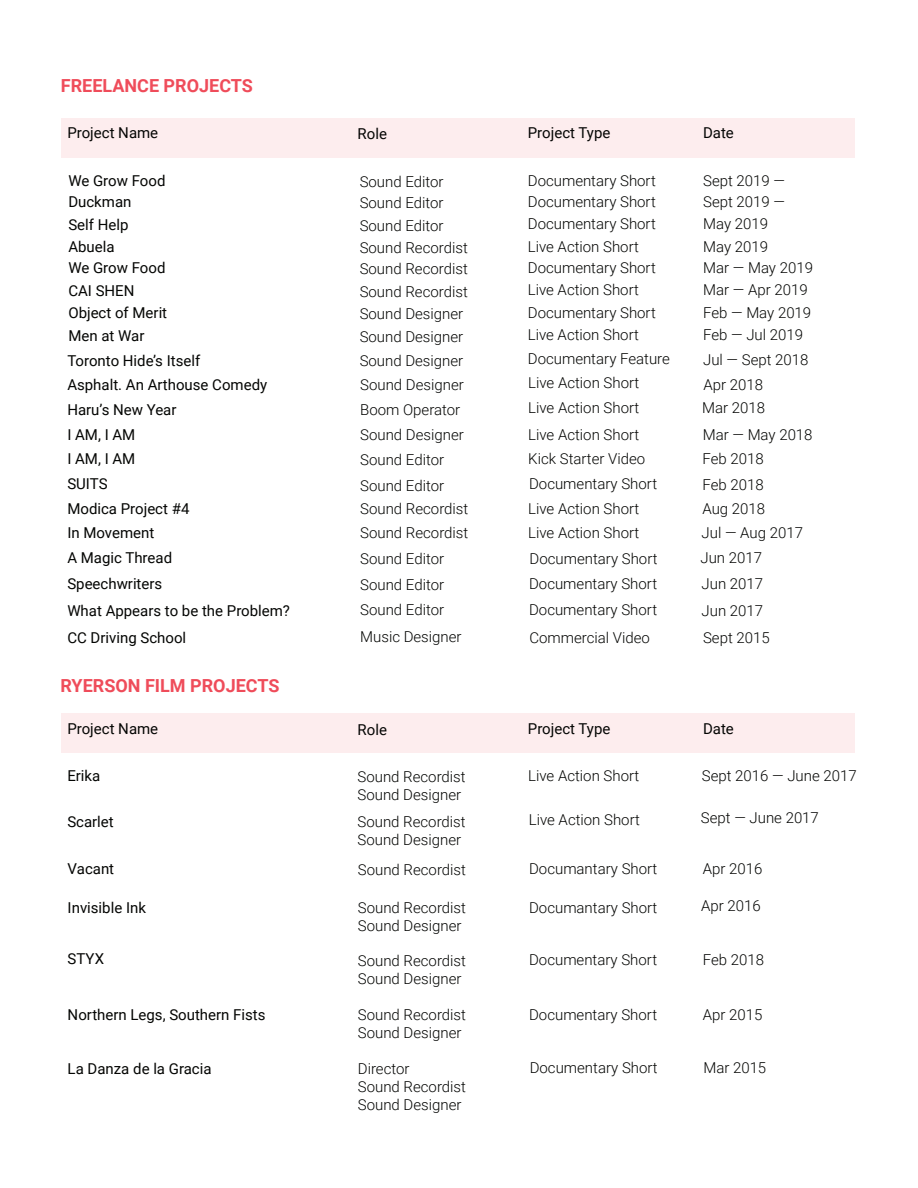
<style>
.page{position:relative;width:918px;height:1188px;background:#fff}
.page>*{position:absolute;margin:0;border:0;box-sizing:border-box;transform-origin:0 0}
.t1{font:700 18px "Roboto";color:#ef4c5a}
.t2{font:300 15px/18px "Roboto";color:#040503}
.t3{font:15px/24.8px "Roboto";color:#040503}
</style>
<div class="page">
<div style="left:61px;top:118px;width:793px;height:39px;background:#fdedee"></div>
<div style="left:61px;top:714px;width:793px;height:39px;background:#fdedee"></div>
<p class="t1" style="left:61px;top:73px;width:194px">FREELANCE PROJECTS</p>
<p class="t3" style="left:67px;top:120px;width:92px">Project Name</p>
<p class="t3" style="left:358px;top:121px;width:31px">Role</p>
<p class="t3" style="left:528px;top:120px;width:84px">Project Type</p>
<p class="t3" style="left:703px;top:120px;width:32px">Date</p>
<p class="t3" style="left:68px;top:168px;width:99px">We Grow Food</p>
<p class="t2" style="left:360px;top:172px;width:85px">Sound Editor</p>
<p class="t2" style="left:528px;top:171px;width:130px">Documentary Short</p>
<p class="t2" style="left:703px;top:171px;width:83px">Sept 2019 —</p>
<p class="t3" style="left:68px;top:189px;width:65px">Duckman</p>
<p class="t2" style="left:360px;top:193px;width:85px">Sound Editor</p>
<p class="t2" style="left:528px;top:192px;width:130px">Documentary Short</p>
<p class="t2" style="left:703px;top:192px;width:83px">Sept 2019 —</p>
<p class="t3" style="left:68px;top:212px;width:62px">Self Help</p>
<p class="t2" style="left:360px;top:216px;width:85px">Sound Editor</p>
<p class="t2" style="left:528px;top:214px;width:130px">Documentary Short</p>
<p class="t2" style="left:703px;top:214px;width:66px">May 2019</p>
<p class="t3" style="left:68px;top:234px;width:48px">Abuela</p>
<p class="t2" style="left:360px;top:238px;width:110px">Sound Recordist</p>
<p class="t2" style="left:528px;top:237px;width:113px">Live Action Short</p>
<p class="t2" style="left:703px;top:237px;width:66px">May 2019</p>
<p class="t3" style="left:68px;top:255px;width:99px">We Grow Food</p>
<p class="t2" style="left:360px;top:259px;width:110px">Sound Recordist</p>
<p class="t2" style="left:528px;top:258px;width:130px">Documentary Short</p>
<p class="t2" style="left:703px;top:258px;width:111px">Mar — May 2019</p>
<p class="t3" style="left:68px;top:278px;width:68px">CAI SHEN</p>
<p class="t2" style="left:360px;top:282px;width:110px">Sound Recordist</p>
<p class="t2" style="left:528px;top:280px;width:113px">Live Action Short</p>
<p class="t2" style="left:703px;top:280px;width:106px">Mar — Apr 2019</p>
<p class="t3" style="left:68px;top:300px;width:100px">Object of Merit</p>
<p class="t2" style="left:360px;top:304px;width:105px">Sound Designer</p>
<p class="t2" style="left:528px;top:303px;width:130px">Documentary Short</p>
<p class="t2" style="left:703px;top:303px;width:110px">Feb — May 2019</p>
<p class="t3" style="left:68px;top:323px;width:78px">Men at War</p>
<p class="t2" style="left:360px;top:327px;width:105px">Sound Designer</p>
<p class="t2" style="left:528px;top:325px;width:113px">Live Action Short</p>
<p class="t2" style="left:703px;top:325px;width:101px">Feb — Jul 2019</p>
<p class="t3" style="left:67px;top:347px;width:134px">Toronto Hide’s Itself</p>
<p class="t2" style="left:360px;top:351px;width:105px">Sound Designer</p>
<p class="t2" style="left:528px;top:349px;width:144px">Documentary Feature</p>
<p class="t2" style="left:703px;top:350px;width:107px">Jul — Sept 2018</p>
<p class="t3" style="left:67px;top:371px;width:201px">Asphalt. An Arthouse Comedy<br>Haru’s New Year<br>I AM, I AM<br>I AM, I AM<br>SUITS<br>Modica Project #4<br>In Movement<br>A Magic Thread</p>
<p class="t3" style="left:67px;top:570px;width:224px;line-height:27px">Speechwriters<br>What Appears to be the Problem?<br>CC Driving School</p>
<p class="t2" style="left:360px;top:372px;width:105px;line-height:25px">Sound Designer<br>Boom Operator<br>Sound Designer<br>Sound Editor<br>Sound Editor</p>
<p class="t2" style="left:360px;top:497px;width:110px;line-height:23.7px">Sound Recordist<br>Sound Recordist</p>
<p class="t2" style="left:360px;top:545px;width:85px;line-height:25.5px;text-align:justify">Sound Editor Sound Editor Sound Editor</p>
<p class="t2" style="left:360px;top:627px;width:103px">Music Designer</p>
<p class="t2" style="left:528px;top:369px;width:113px;line-height:26px;text-align:justify">Live Action Short Live Action Short Live Action Short</p>
<p class="t2" style="left:528px;top:446px;width:130px;line-height:25px">Kick Starter Video<br>Documentary Short<br>Live Action Short</p>
<p class="t2" style="left:528px;top:519px;width:131px;line-height:25.7px">Live Action Short<br>Documentary Short<br>Documentary Short<br>Documentary Short</p>
<p class="t2" style="left:529px;top:628px;width:122px">Commercial Video</p>
<p class="t2" style="left:702px;top:372px;width:64px;line-height:23.7px">Apr 2018<br>Mar 2018</p>
<p class="t2" style="left:702px;top:423px;width:112px;line-height:23.9px">Mar — May 2018<br>Feb 2018</p>
<p class="t2" style="left:700px;top:472px;width:104px;line-height:24.3px">Feb 2018<br>Aug 2018<br>Jul — Aug 2017<br>Jun 2017</p>
<p class="t2" style="left:702px;top:570px;width:70px;line-height:27px">Jun 2017<br>Jun 2017<br>Sept 2015</p>
<p class="t1" style="left:61px;top:673px;width:220px">RYERSON FILM PROJECTS</p>
<p class="t3" style="left:67px;top:716px;width:92px">Project Name</p>
<p class="t3" style="left:358px;top:716px;width:31px">Role</p>
<p class="t3" style="left:528px;top:716px;width:84px">Project Type</p>
<p class="t3" style="left:703px;top:716px;width:32px">Date</p>
<p class="t3" style="left:67px;top:763px;width:35px">Erika</p>
<p class="t3" style="left:67px;top:808px;width:48px">Scarlet</p>
<p class="t3" style="left:68px;top:856px;width:48px">Vacant</p>
<p class="t3" style="left:68px;top:894px;width:80px">Invisible Ink</p>
<p class="t3" style="left:68px;top:946px;width:38px">STYX</p>
<p class="t3" style="left:68px;top:1002px;width:199px">Northern Legs, Southern Fists</p>
<p class="t3" style="left:68px;top:1055px;width:145px">La Danza de la Gracia</p>
<p class="t2" style="left:358px;top:767px;width:110px">Sound Recordist<br>Sound Designer</p>
<p class="t2" style="left:358px;top:813px;width:110px">Sound Recordist<br>Sound Designer</p>
<p class="t2" style="left:358px;top:860px;width:110px">Sound Recordist</p>
<p class="t2" style="left:358px;top:898px;width:110px">Sound Recordist<br>Sound Designer</p>
<p class="t2" style="left:358px;top:951px;width:110px">Sound Recordist<br>Sound Designer</p>
<p class="t2" style="left:358px;top:1006px;width:110px">Sound Recordist<br>Sound Designer</p>
<p class="t2" style="left:358px;top:1059px;width:110px">Director<br>Sound Recordist<br>Sound Designer</p>
<p class="t2" style="left:528px;top:766px;width:113px">Live Action Short</p>
<p class="t2" style="left:529px;top:810px;width:113px">Live Action Short</p>
<p class="t2" style="left:529px;top:860px;width:130px">Documantary Short</p>
<p class="t2" style="left:529px;top:898px;width:130px">Documantary Short</p>
<p class="t2" style="left:529px;top:950px;width:130px">Documentary Short</p>
<p class="t2" style="left:529px;top:1005px;width:130px">Documentary Short</p>
<p class="t2" style="left:530px;top:1059px;width:130px">Documentary Short</p>
<p class="t2" style="left:702px;top:766px;width:156px">Sept 2016 — June 2017</p>
<p class="t2" style="left:701px;top:808px;width:119px">Sept — June 2017</p>
<p class="t2" style="left:703px;top:860px;width:61px">Apr 2016</p>
<p class="t2" style="left:701px;top:896px;width:61px">Apr 2016</p>
<p class="t2" style="left:703px;top:950px;width:63px">Feb 2018</p>
<p class="t2" style="left:703px;top:1006px;width:61px">Apr 2015</p>
<p class="t2" style="left:703px;top:1059px;width:64px">Mar 2015</p>
</div>
